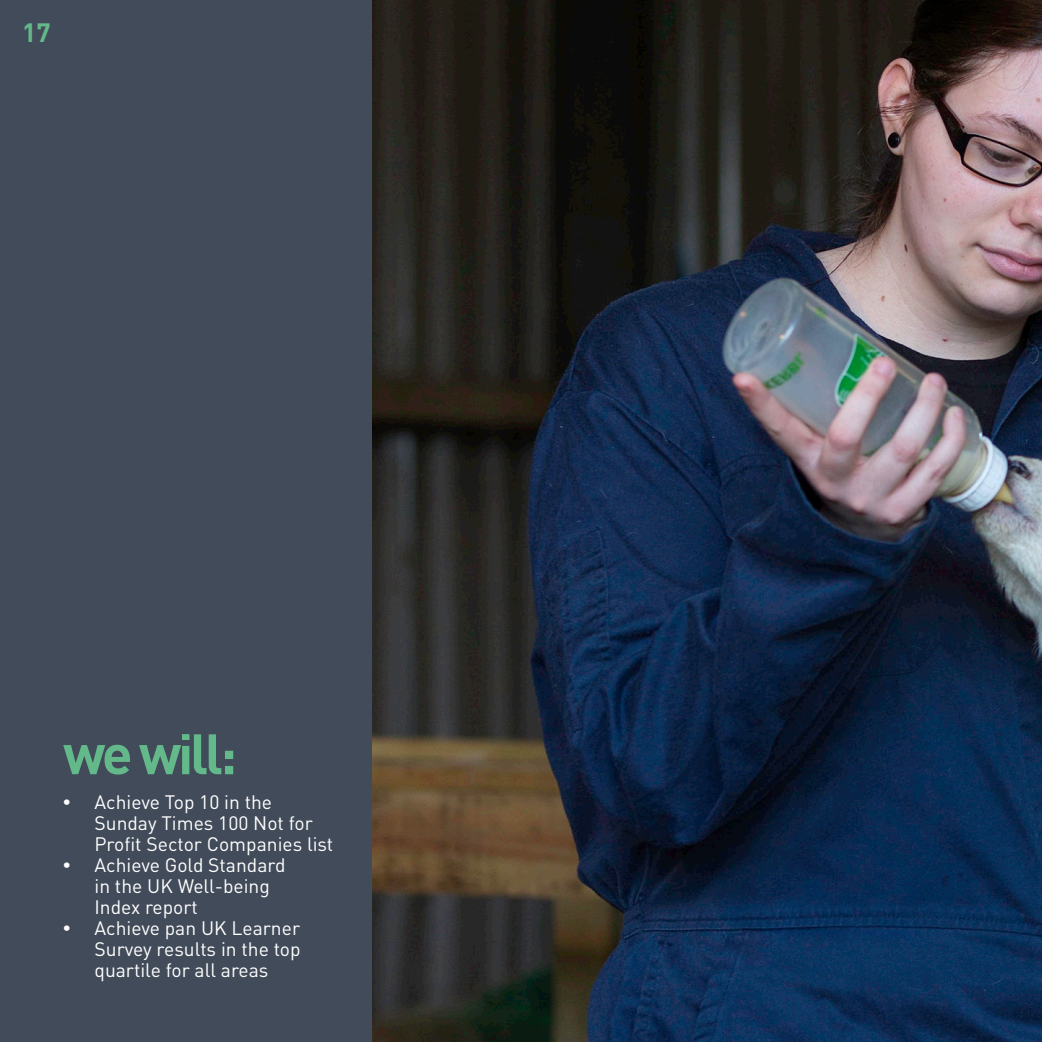
<style>
.page{position:relative;width:1042px;height:1042px;background:#fff}
.page>*{position:absolute;margin:0;border:0;box-sizing:border-box;transform-origin:0 0}
.t1{font:700 56px "DINOT";letter-spacing:-.06em;color:#64b98a}
.t2{font:700 26.25px "DINOT";color:#64b98a}
.t3{font:19.25px/21px "DINOT";color:#fff}
.s1{font-family:"Myriad Pro";font-size:26.25px}
</style>
<div class="page">
<img style="left:372px;top:0;width:670px;height:1042px">
<div style="left:0;top:0;width:372px;height:1042px;background:#424b59"></div>
<h2 class="t2" style="left:22px;top:16px;width:30px">17</h2>
<p class="t1" style="left:63px;top:717px;width:175px">we will:</p>
<p class="t3" style="left:94px;top:791px;width:240px;text-indent:-32px"><span class="s1">•</span> Achieve Top 10 in the<br>Sunday Times 100 Not for<br>Profit Sector Companies list</p>
<p class="t3" style="left:94px;top:854px;width:192px;text-indent:-32px"><span class="s1">•</span> Achieve Gold Standard in the UK Well-being<br>Index report</p>
<p class="t3" style="left:94px;top:917px;width:208px;text-align:justify;text-indent:-32px"><span class="s1">•</span> Achieve pan UK Learner Survey results in the top quartile for all areas</p>
</div>
